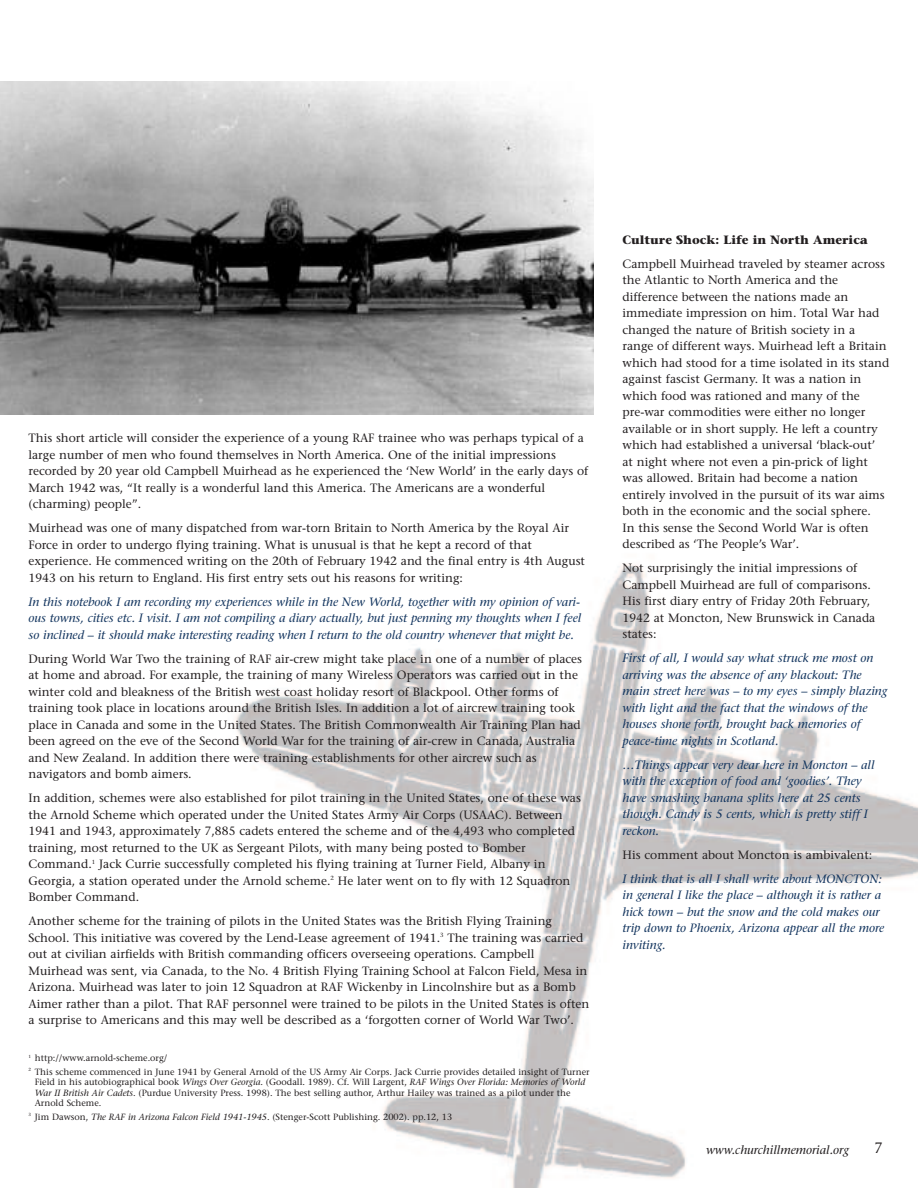
<style>
.page{position:relative;width:918px;height:1188px;background:#fff}
.page>*{position:absolute;margin:0;border:0;box-sizing:border-box;transform-origin:0 0}
.t1{font:15px "Stone Serif";color:#231f20}
.t2{font:12px/16.5px "Stone Serif";color:#231f20}
.t3{font:italic 12px/16.5px "Stone Serif";color:#12345e}
.t4{font:700 12px "Stone Serif";color:#231f20}
.t5{font:italic 12px "Stone Serif";color:#231f20}
.t6{font:9px/10.5px "Stone Serif";color:#231f20}
.s1{font-style:italic}
</style>
<div class="page">
<img style="left:235px;top:565px;width:683px;height:623px">
<img style="left:0;top:81px;width:594px;height:333px">
<p class="t2" style="left:28px;top:431px;width:561px">This short article will consider the experience of a young RAF trainee who was perhaps typical of a large number of men who found themselves in North America. One of the initial impressions recorded by 20 year old Campbell Muirhead as he experienced the ‘New World’ in the early days of March 1942 was, “It really is a wonderful land this America. The Americans are a wonderful (charming) people”.</p>
<p class="t2" style="left:29px;top:521px;width:558px">Muirhead was one of many dispatched from war-torn Britain to North America by the Royal Air Force in order to undergo flying training. What is unusual is that he kept a record of that experience. He commenced writing on the 20th of February 1942 and the final entry is 4th August 1943 on his return to England. His first entry sets out his reasons for writing:</p>
<p class="t3" style="left:29px;top:595px;width:554px;text-align:justify">In this notebook I am recording my experiences while in the New World, together with my opinion of vari&shy;ous towns, cities etc. I visit. I am not compiling a diary actually, but just penning my thoughts when I feel so inclined – it should make interesting reading when I return to the old country whenever that might be.</p>
<p class="t2" style="left:28px;top:652px;width:555px">During World War Two the training of RAF air-crew might take place in one of a number of places at home and abroad. For example, the training of many Wireless Operators was carried out in the winter cold and bleakness of the British west coast holiday resort of Blackpool. Other forms of training took place in locations around the British Isles. In addition a lot of aircrew training took place in Canada and some in the United States. The British Commonwealth Air Training Plan had been agreed on the eve of the Second World War for the training of air-crew in Canada, Australia and New Zealand. In addition there were training establishments for other aircrew such as navigators and bomb aimers.</p>
<p class="t2" style="left:28px;top:791px;width:554px">In addition, schemes were also established for pilot training in the United States, one of these was the Arnold Scheme which operated under the United States Army Air Corps (USAAC). Between 1941 and 1943, approximately 7,885 cadets entered the scheme and of the 4,493 who completed training, most returned to the UK as Sergeant Pilots, with many being posted to Bomber Command.<sup>1</sup> Jack Currie successfully completed his flying training at Turner Field, Albany in Georgia, a station operated under the Arnold scheme.<sup>2</sup> He later went on to fly with 12 Squadron Bomber Command.</p>
<p class="t2" style="left:28px;top:914px;width:562px">Another scheme for the training of pilots in the United States was the British Flying Training School. This initiative was covered by the Lend-Lease agreement of 1941.<sup>3</sup> The training was carried out at civilian airfields with British commanding officers overseeing operations. Campbell Muirhead was sent, via Canada, to the No. 4 British Flying Training School at Falcon Field, Mesa in Arizona. Muirhead was later to join 12 Squadron at RAF Wickenby in Lincolnshire but as a Bomb Aimer rather than a pilot. That RAF personnel were trained to be pilots in the United States is often a surprise to Americans and this may well be described as a ‘forgotten corner of World War Two’.</p>
<p class="t6" style="left:28px;top:1052px;width:563px;line-height:13.5px"><sup>1</sup> http://www.arnold-scheme.org/<br><sup>2</sup> This scheme commenced in June 1941 by General Arnold of the US Army Air Corps. Jack Currie provides detailed insight of Turner</p>
<p class="t6" style="left:35px;top:1078px;width:552px">Field in his autobiographical book <span class="s1">Wings Over Georgia</span>. (Goodall. 1989). Cf. Will Largent, <span class="s1">RAF Wings Over Florida: Memories of World<br>War II British Air Cadets</span>. (Purdue University Press. 1998). The best selling author, Arthur Hailey was trained as a pilot under the<br>Arnold Scheme.</p>
<p class="t6" style="left:28px;top:1112px;width:425px"><sup>3</sup> Jim Dawson, <span class="s1">The RAF in Arizona Falcon Field 1941-1945</span>. (Stenger-Scott Publishing. 2002). pp.12, 13</p>
<p class="t4" style="left:622px;top:235px;width:247px">Culture Shock: Life in North America</p>
<p class="t2" style="left:622px;top:257px;width:268px">Campbell Muirhead traveled by steamer across the Atlantic to North America and the difference between the nations made an immediate impression on him. Total War had changed the nature of British society in a<br>range of different ways. Muirhead left a Britain which had stood for a time isolated in its stand against fascist Germany. It was a nation in which food was rationed and many of the pre-war commodities were either no longer available or in short supply. He left a country which had established a universal ‘black-out’<br>at night where not even a pin-prick of light was allowed. Britain had become a nation entirely involved in the pursuit of its war aims both in the economic and the social sphere.<br>In this sense the Second World War is often described as ‘The People’s War’.</p>
<p class="t2" style="left:622px;top:561px;width:254px">Not surprisingly the initial impressions of Campbell Muirhead are full of comparisons.<br>His first diary entry of Friday 20th February, 1942 at Moncton, New Brunswick in Canada states:</p>
<p class="t3" style="left:622px;top:651px;width:266px">First of all, I would say what struck me most on arriving was the absence of any blackout: The main street here was – to my eyes – simply blazing with light and the fact that the windows of the houses shone forth, brought back memories of peace-time nights in Scotland.</p>
<p class="t3" style="left:622px;top:757px;width:254px">…Things appear very dear here in Moncton – all with the exception of food and ‘goodies’. They have smashing banana splits here at 25 cents though. Candy is 5 cents, which is pretty stiff I reckon.</p>
<p class="t2" style="left:622px;top:847px;width:251px">His comment about Moncton is ambivalent:</p>
<p class="t3" style="left:622px;top:871px;width:263px">I think that is all I shall write about MONCTON: in general I like the place – although it is rather a hick town – but the snow and the cold makes our trip down to Phoenix, Arizona appear all the more inviting.</p>
<p class="t5" style="left:706px;top:1145px;width:144px">www.churchillmemorial.org</p>
<p class="t1" style="left:874px;top:1142px;width:10px">7</p>
</div>
